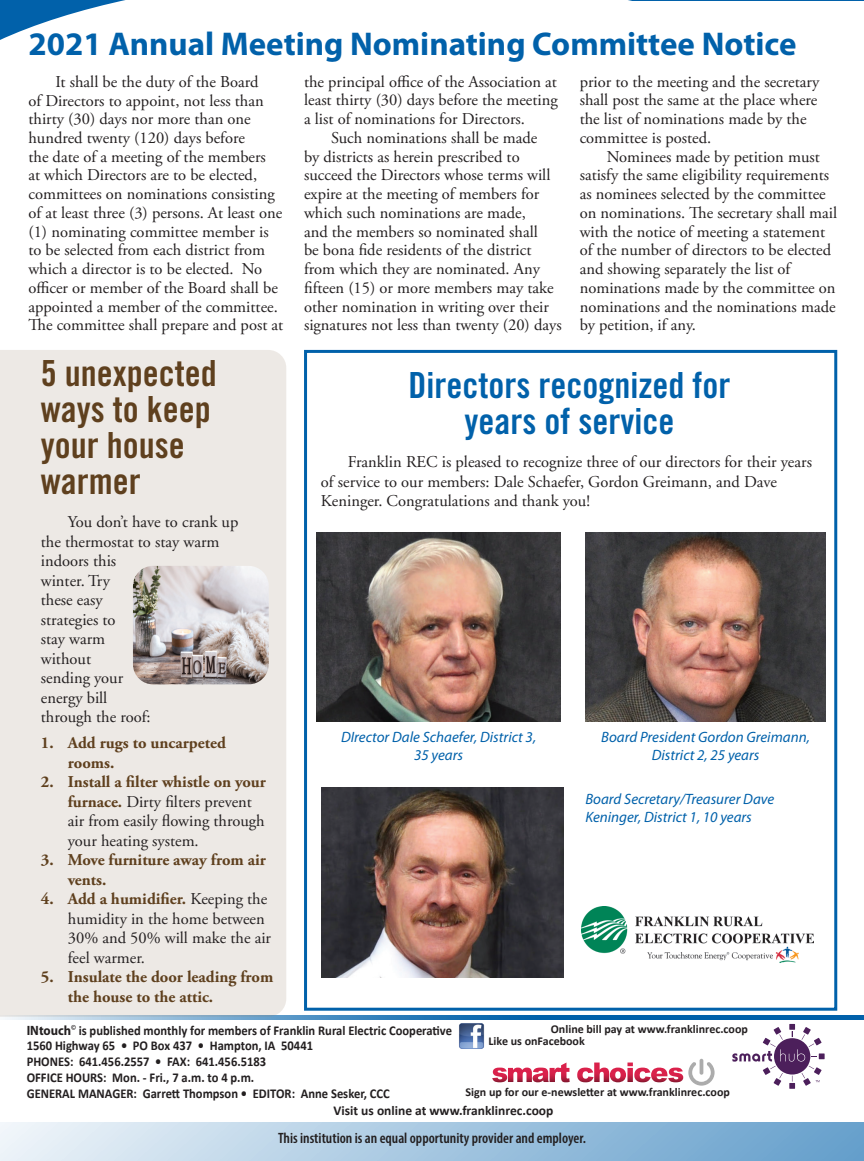
<style>
.page{position:relative;width:864px;height:1161px;background:#fff}
.page>*{position:absolute;margin:0;border:0;box-sizing:border-box;transform-origin:0 0}
.t1{font:36px/36px "Trade Gothic LT Std Bd Cn 20";color:#5f401e}
.t2{font:36px/36px "Trade Gothic LT Std Bd Cn 20";color:#0161aa;text-align:center}
.t3{font:700 33px "Myriad Pro";color:#0161aa}
.t4{font:16.5px/18.8px "Adobe Garamond Pro";color:#231f20}
.t5{font:16.5px/19.5px "Adobe Garamond";color:#231f20}
.t6{font:700 16.5px/19.5px "Adobe Garamond Pro";color:#5f401e}
.t7{font:italic 15px/18px "Myriad Pro";color:#0161aa;text-align:center}
.t8{font:600 condensed 15px "Myriad Pro";color:#231f20}
.t9{font:700 13.5px/15.8px "Calibri";color:#231f20;scale:.93 1}
.t10{font:700 13.5px "Calibri";color:#231f20}
.t11{font:700 12px "Calibri";color:#231f20}
.s1{font-weight:700;color:#5f401e}
.s2{font-family:"Myriad Pro"}
</style>
<div class="page">
<div style="left:0;top:1123px;width:864px;height:38px;background:linear-gradient(to right,#edf3f9,#639ecb)"></div>
<svg style="left:5px;top:1015px;width:859px;height:4px;background:#2e7db9"></svg>
<svg style="left:0;top:0;width:849px;height:40px"></svg>
<svg style="left:492px;top:1063px;width:78px;height:19px"></svg>
<svg style="left:577px;top:1062px;width:138px;height:24px"></svg>
<hr style="left:700px;top:1059px;width:3px;height:16px;background:#acacac;border-radius:2px">
<svg style="left:732px;top:1024px;width:93px;height:65px"></svg>
<img style="left:459px;top:1023px;width:26px;height:26px">
<div style="left:579px;top:1px;width:285px;height:262px;background:#fff"></div>
<div style="left:304px;top:350px;width:533px;height:661px;border:3px solid #0161aa"></div>
<div style="left:0;top:350px;width:286px;height:667px;background:#ede9e5"></div>
<img style="left:133px;top:566px;width:136px;height:118px">
<img style="left:585px;top:532px;width:241px;height:189px">
<img style="left:322px;top:787px;width:241px;height:191px">
<img style="left:316px;top:532px;width:245px;height:189px">
<img style="left:581px;top:906px;width:233px;height:57px">
<h2 class="t3" style="left:28px;top:22px;width:770px">2021 Annual Meeting Nominating Committee Notice</h2>
<p class="t4" style="left:28px;top:73px;width:256px;text-indent:27px">It shall be the duty of the Board<br>of Directors to appoint, not less than thirty (30) days nor more than one hundred twenty (120) days before<br>the date of a meeting of the members<br>at which Directors are to be elected, committees on nominations consisting of at least three (3) persons. At least one (1) nominating committee member is to be selected from each district from which a director is to be elected. No officer or member of the Board shall be appointed a member of the committee.<br>The committee shall prepare and post at</p>
<p class="t4" style="left:304px;top:73px;width:255px;text-align:justify">the principal office of the Association at least thirty (30) days before the meeting a list of nominations for Directors.</p>
<p class="t4" style="left:580px;top:73px;width:241px">prior to the meeting and the secretary shall post the same at the place where the list of nominations made by the committee is posted.</p>
<p class="t4" style="left:580px;top:148px;width:259px;text-indent:27px">Nominees made by petition must satisfy the same eligibility requirements as nominees selected by the committee on nominations. The secretary shall mail with the notice of meeting a statement of the number of directors to be elected and showing separately the list of nominations made by the committee on nominations and the nominations made by petition, if any.</p>
<p class="t4" style="left:304px;top:129px;width:259px;text-indent:27px">Such nominations shall be made<br>by districts as herein prescribed to succeed the Directors whose terms will expire at the meeting of members for which such nominations are made,<br>and the members so nominated shall<br>be bona fide residents of the district from which they are nominated. Any fifteen (15) or more members may take other nomination in writing over their signatures not less than twenty (20) days</p>
<h1 class="t1" style="left:41px;top:355px;width:177px">5 unexpected ways to keep your house warmer</h1>
<p class="t5" style="left:41px;top:513px;width:199px;text-indent:27px">You don’t have to crank up the thermostat to stay warm indoors this<br>winter. Try<br>these easy<br>strategies to<br>stay warm<br>without<br>sending your<br>energy bill<br>through the roof:</p>
<p class="t6" style="left:68px;top:734px;width:160px;text-indent:-27px">1. Add rugs to uncarpeted rooms.</p>
<p class="t4" style="left:68px;top:773px;width:200px;line-height:19.5px;text-indent:-27px"><span class="s1">2. Install a filter whistle on your furnace.</span> Dirty filters prevent air from easily flowing through your heating system.</p>
<p class="t6" style="left:68px;top:851px;width:200px;text-indent:-27px">3. Move furniture away from air vents.</p>
<p class="t4" style="left:68px;top:890px;width:205px;line-height:19.5px;text-indent:-27px"><span class="s1">4. Add a humidifier.</span> Keeping the humidity in the home between<br>30% and 50% will make the air feel warmer.</p>
<p class="t6" style="left:68px;top:968px;width:207px;text-indent:-27px">5. Insulate the door leading from the house to the attic.</p>
<h1 class="t2" style="left:409px;top:367px;width:323px">Directors recognized for years of service</h1>
<p class="t5" style="left:321px;top:453px;width:493px;text-indent:27px">Franklin REC is pleased to recognize three of our directors for their years of service to our members: Dale Schaefer, Gordon Greimann, and Dave<br>Keninger. Congratulations and thank you!</p>
<p class="t7" style="left:341px;top:728px;width:197px">DIrector Dale Schaefer, District 3,<br>35 years</p>
<p class="t7" style="left:601px;top:728px;width:210px">Board President Gordon Greimann,<br>District 2, 25 years</p>
<p class="t7" style="left:585px;top:790px;width:190px;text-align:left">Board Secretary/Treasurer Dave<br>Keninger, District 1, 10 years</p>
<p class="t9" style="left:27px;top:1022px;width:459px"><span class="s2">INtouch</span><sup>©</sup> is published monthly for members of Franklin Rural Electric Cooperative 1560 Highway 65 • PO Box 437 • Hampton, IA 50441<br>PHONES: 641.456.2557 • FAX: 641.456.5183<br>OFFICE HOURS: Mon. - Fri., 7 a.m. to 4 p.m.<br>GENERAL MANAGER: Garrett Thompson • EDITOR: Anne Sesker, CCC</p>
<p class="t11" style="left:551px;top:1020px;width:199px">Online bill pay at www.franklinrec.coop</p>
<p class="t11" style="left:489px;top:1033px;width:98px">Like us onFacebook</p>
<p class="t11" style="left:466px;top:1083px;width:266px">Sign up for our e-newsletter at www.franklinrec.coop</p>
<p class="t10" style="left:334px;top:1101px;width:221px">Visit us online at www.franklinrec.coop</p>
<p class="t8" style="left:278px;top:1129px;width:309px">This institution is an equal opportunity provider and employer.</p>
</div>
